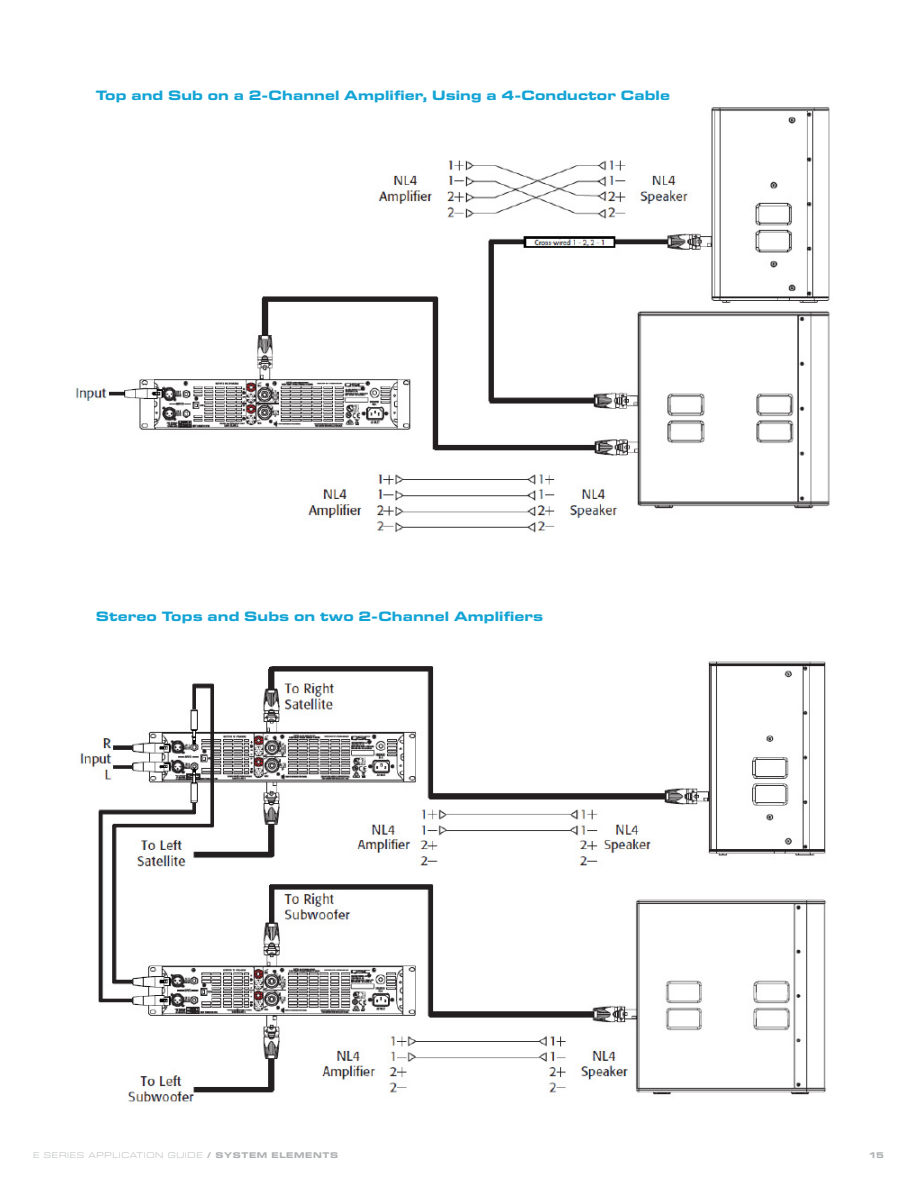
<style>
.page{position:relative;width:918px;height:1188px;background:#fff}
.page>*{position:absolute;margin:0;border:0;box-sizing:border-box;transform-origin:0 0}
.t1{font:700 expanded 13.8px "Eurostile Next LT Pro";letter-spacing:.01em;color:#13a4d5}
.t2{font:300 expanded 8.4px "Eurostile Next LT Pro";letter-spacing:.08em;color:#acafb0}
.t3{font:700 expanded 8.4px "Eurostile Next LT Pro";color:#acafb0}
.s1{font-weight:700}
</style>
<div class="page">
<img style="left:73px;top:106px;width:757px;height:428px">
<img style="left:80px;top:661px;width:746px;height:443px">
<p class="t1" style="left:96px;top:88px;width:576px">Top and Sub on a 2-Channel Amplifier, Using a 4-Conductor Cable</p>
<p class="t1" style="left:96px;top:608px;width:449px">Stereo Tops and Subs on two 2-Channel Amplifiers</p>
<p class="t2" style="left:33px;top:1151px;width:306px">E SERIES APPLICATION GUIDE <span class="s1">/ SYSTEM ELEMENTS</span></p>
<p class="t3" style="left:870px;top:1151px;width:16px">15</p>
</div>
